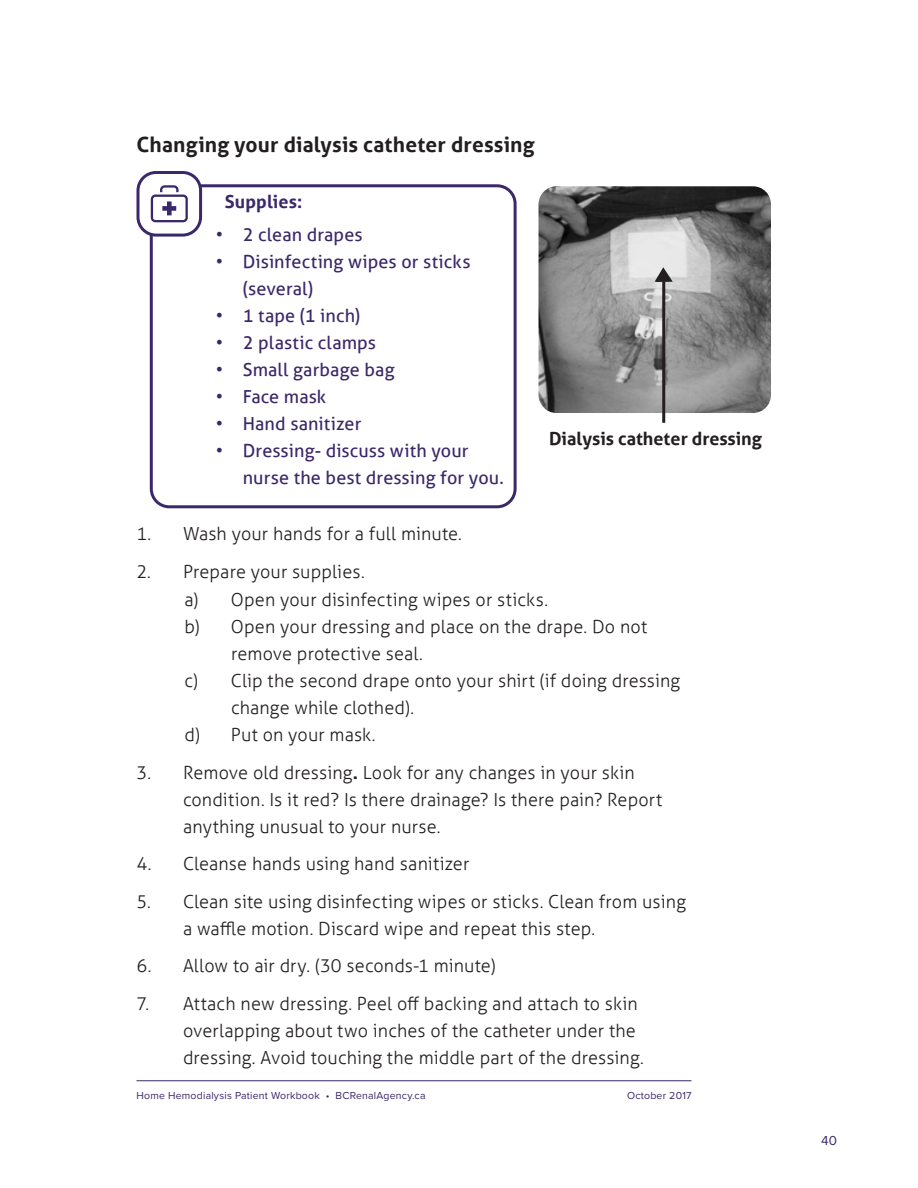
<style>
.page{position:relative;width:918px;height:1188px;background:#fff}
.page>*{position:absolute;margin:0;border:0;box-sizing:border-box;transform-origin:0 0}
.t1{font:700 21px "Aller";letter-spacing:.005em;color:#231f20}
.t2{font:300 18px/27px "Aller";letter-spacing:.005em;color:#231f20}
.t3{font:18px/27px "Aller";letter-spacing:.005em;color:#3b286a}
.t4{font:700 18px "Aller";color:#231f20}
.t5{font:700 18px "Aller";letter-spacing:.01em;color:#3b286a}
.t6{font:13.5px "Proxima Nova";color:#3b286a}
.t7{font:10.5px "Proxima Nova";letter-spacing:.02em;color:#3b286a}
.s1{font-weight:700}
</style>
<div class="page">
<hr style="left:136px;top:1080px;width:556px;height:1px;background:#3b286a">
<img style="left:538px;top:186px;width:233px;height:227px">
<hr style="left:662px;top:277px;width:3px;height:146px;background:#231f20">
<svg style="left:655px;top:267px;width:18px;height:15px"></svg>
<div style="left:150px;top:184px;width:367px;height:324px;border:3px solid #3b286a;border-radius:18px"></div>
<div style="left:138px;top:172px;width:63px;height:63px;background:#fff;border-radius:18px"></div>
<div style="left:136px;top:171px;width:66px;height:66px;border:3px solid #3b286a;border-radius:18px"></div>
<svg style="left:151px;top:185px;width:37px;height:37px"></svg>
<p class="t1" style="left:136px;top:132px;width:400px">Changing your dialysis catheter dressing</p>
<p class="t5" style="left:225px;top:191px;width:79px">Supplies:</p>
<p class="t3" style="left:216px;top:221px;width:148px">• 2 clean drapes</p>
<p class="t3" style="left:243px;top:248px;width:229px;text-indent:-27px">• Disinfecting wipes or sticks (several)</p>
<p class="t3" style="left:216px;top:302px;width:146px">• 1 tape (1 inch)</p>
<p class="t3" style="left:216px;top:329px;width:162px">• 2 plastic clamps</p>
<p class="t3" style="left:216px;top:356px;width:180px">• Small garbage bag</p>
<p class="t3" style="left:216px;top:383px;width:112px">• Face mask</p>
<p class="t3" style="left:216px;top:410px;width:147px">• Hand sanitizer</p>
<p class="t3" style="left:243px;top:437px;width:263px;text-indent:-27px">• Dressing- discuss with your nurse the best dressing for you.</p>
<p class="t4" style="left:549px;top:427px;width:214px">Dialysis catheter dressing</p>
<p class="t2" style="left:136px;top:521px;width:327px">1. Wash your hands for a full minute.</p>
<p class="t2" style="left:136px;top:558px;width:230px">2. Prepare your supplies.</p>
<p class="t2" style="left:184px;top:587px;width:365px">a) Open your disinfecting wipes or sticks.</p>
<p class="t2" style="left:231px;top:614px;width:418px;text-indent:-46px">b) Open your dressing and place on the drape. Do not remove protective seal.</p>
<p class="t2" style="left:231px;top:668px;width:451px;text-indent:-46px">c) Clip the second drape onto your shirt (if doing dressing change while clothed).</p>
<p class="t2" style="left:184px;top:722px;width:193px">d) Put on your mask.</p>
<p class="t2" style="left:183px;top:759px;width:481px;text-indent:-46px">3. Remove old dressing<span class="s1">.</span> Look for any changes in your skin condition. Is it red? Is there drainage? Is there pain? Report anything unusual to your nurse.</p>
<p class="t2" style="left:136px;top:851px;width:334px">4. Cleanse hands using hand sanitizer</p>
<p class="t2" style="left:183px;top:888px;width:505px;text-indent:-46px">5. Clean site using disinfecting wipes or sticks. Clean from using a waffle motion. Discard wipe and repeat this step.</p>
<p class="t2" style="left:136px;top:953px;width:361px">6. Allow to air dry. (30 seconds-1 minute)</p>
<p class="t2" style="left:183px;top:990px;width:462px;text-indent:-46px">7. Attach new dressing. Peel off backing and attach to skin overlapping about two inches of the catheter under the dressing. Avoid touching the middle part of the dressing.</p>
<p class="t7" style="left:136px;top:1087px;width:291px">Home Hemodialysis Patient Workbook • BCRenalAgency.ca</p>
<p class="t7" style="left:627px;top:1087px;width:66px">October 2017</p>
<p class="t6" style="left:821px;top:1130px;width:18px">40</p>
</div>
